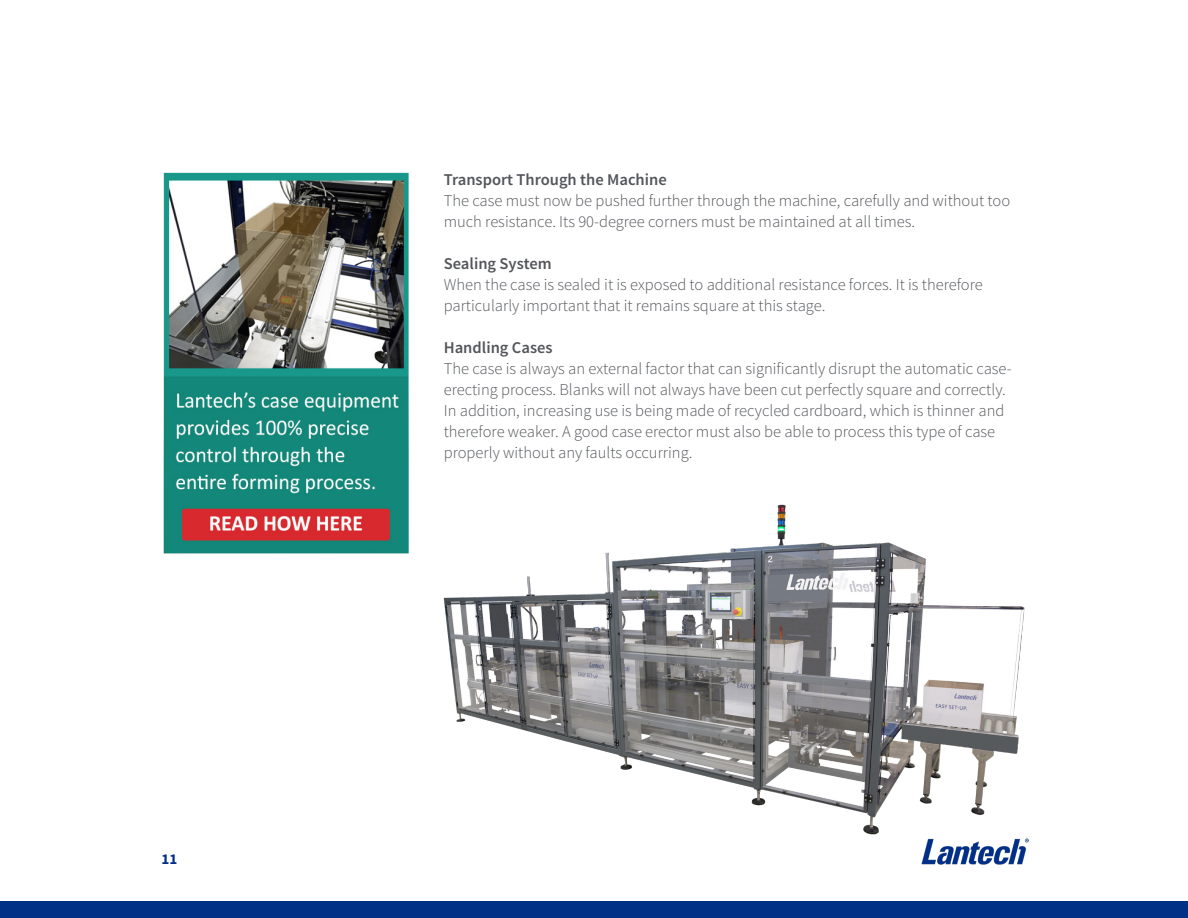
<style>
.page{position:relative;width:1188px;height:918px;background:#fff}
.page>*{position:absolute;margin:0;border:0;box-sizing:border-box;transform-origin:0 0}
.t1{font:300 16.5px/21px "Source Sans Pro";color:#54555a}
.t2{font:600 16.5px "Source Sans Pro";color:#54555a}
.t3{font:700 15px "Source Sans Pro";color:#003186}
</style>
<div class="page">
<img style="left:443px;top:504px;width:586px;height:338px">
<img style="left:163px;top:173px;width:246px;height:380px">
<img style="left:921px;top:839px;width:107px;height:26px">
<div style="left:0;top:902px;width:1188px;height:16px;background:#003186"></div>
<p class="t3" style="left:162px;top:850px;width:17px">11</p>
<p class="t2" style="left:444px;top:169px;width:225px">Transport Through the Machine</p>
<p class="t1" style="left:444px;top:190px;width:568px">The case must now be pushed further through the machine, carefully and without too much resistance. Its 90-degree corners must be maintained at all times.</p>
<p class="t2" style="left:444px;top:253px;width:110px">Sealing System</p>
<p class="t1" style="left:444px;top:274px;width:541px">When the case is sealed it is exposed to additional resistance forces. It is therefore particularly important that it remains square at this stage.</p>
<p class="t2" style="left:444px;top:337px;width:110px">Handling Cases</p>
<p class="t1" style="left:444px;top:358px;width:569px">The case is always an external factor that can significantly disrupt the automatic case&shy;erecting process. Blanks will not always have been cut perfectly square and correctly.<br>In addition, increasing use is being made of recycled cardboard, which is thinner and therefore weaker. A good case erector must also be able to process this type of case properly without any faults occurring.</p>
</div>
